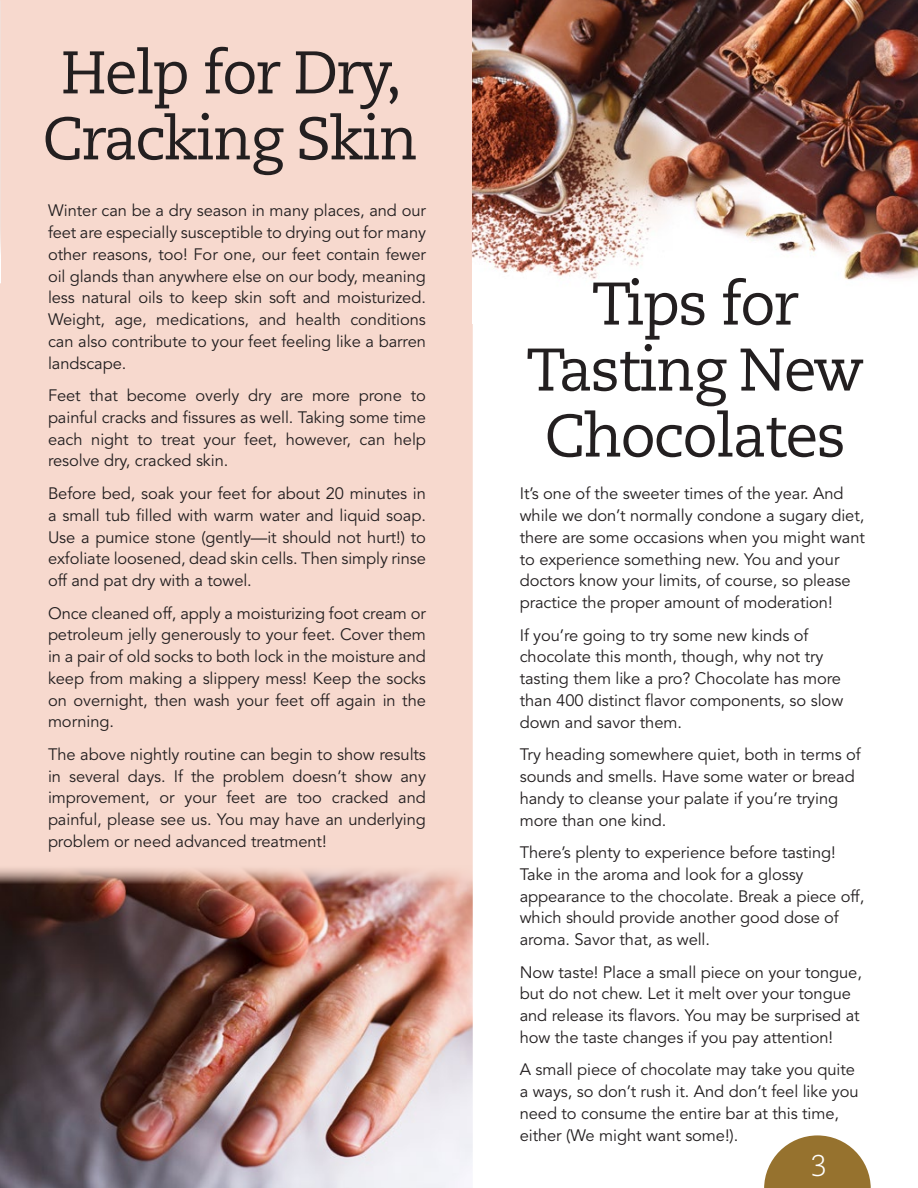
<style>
.page{position:relative;width:918px;height:1188px;background:#fff}
.page>*{position:absolute;margin:0;border:0;box-sizing:border-box;transform-origin:0 0}
.t1{font:60px/66px "Caecilia LT Std";letter-spacing:-.03em;color:#231f20;text-align:center}
.t2{font:300 30px "Caecilia LT Std";color:#fff}
.t3{font:16.5px/21.8px "Avenir LT Std";letter-spacing:-.005em;color:#231f20}
</style>
<div class="page">
<div style="left:0;top:0;width:473px;height:1188px;background:#f7d9ce"></div>
<img style="left:1px;top:868px;width:471px;height:320px">
<div style="left:472px;top:0;width:446px;height:1188px;background:#fff"></div>
<img style="left:472px;top:0;width:446px;height:280px">
<svg style="left:0;top:1045px;width:1px;height:143px"></svg>
<img style="left:0;top:868px;width:1px;height:177px">
<svg style="left:764px;top:1135px;width:107px;height:53px"></svg>
<hr style="left:0;top:222px;width:1px;height:61px;background:#fff">
<p class="t1" style="left:43px;top:41px;width:377px">Help for Dry,<br>Cracking Skin</p>
<p class="t3" style="left:48px;top:200px;width:380px;text-align:justify">Winter can be a dry season in many places, and our feet are especially susceptible to drying out for many other reasons, too! For one, our feet contain fewer oil glands than anywhere else on our body, meaning less natural oils to keep skin soft and moisturized.<br>Weight, age, medications, and health conditions can also contribute to your feet feeling like a barren landscape.</p>
<p class="t3" style="left:48px;top:385px;width:380px;text-align:justify">Feet that become overly dry are more prone to painful cracks and fissures as well. Taking some time each night to treat your feet, however, can help resolve dry, cracked skin.</p>
<p class="t3" style="left:48px;top:483px;width:380px;text-align:justify">Before bed, soak your feet for about 20 minutes in a small tub filled with warm water and liquid soap.<br>Use a pumice stone (gently—it should not hurt!) to exfoliate loosened, dead skin cells. Then simply rinse off and pat dry with a towel.</p>
<p class="t3" style="left:48px;top:603px;width:380px;text-align:justify">Once cleaned off, apply a moisturizing foot cream or petroleum jelly generously to your feet. Cover them in a pair of old socks to both lock in the moisture and keep from making a slippery mess! Keep the socks on overnight, then wash your feet off again in the morning.</p>
<p class="t3" style="left:48px;top:744px;width:380px;text-align:justify">The above nightly routine can begin to show results in several days. If the problem doesn’t show any improvement, or your feet are too cracked and painful, please see us. You may have an underlying problem or need advanced treatment!</p>
<p class="t1" style="left:526px;top:272px;width:339px">Tips for<br>Tasting New<br>Chocolates</p>
<p class="t3" style="left:520px;top:483px;width:347px">It’s one of the sweeter times of the year. And while we don’t normally condone a sugary diet, there are some occasions when you might want to experience something new. You and your doctors know your limits, of course, so please practice the proper amount of moderation!</p>
<p class="t3" style="left:520px;top:625px;width:325px">If you’re going to try some new kinds of chocolate this month, though, why not try tasting them like a pro? Chocolate has more than 400 distinct flavor components, so slow down and savor them.</p>
<p class="t3" style="left:520px;top:744px;width:343px">Try heading somewhere quiet, both in terms of sounds and smells. Have some water or bread handy to cleanse your palate if you’re trying more than one kind.</p>
<p class="t3" style="left:520px;top:842px;width:346px">There’s plenty to experience before tasting!<br>Take in the aroma and look for a glossy appearance to the chocolate. Break a piece off, which should provide another good dose of aroma. Savor that, as well.</p>
<p class="t3" style="left:520px;top:962px;width:344px">Now taste! Place a small piece on your tongue, but do not chew. Let it melt over your tongue and release its flavors. You may be surprised at how the taste changes if you pay attention!</p>
<p class="t3" style="left:520px;top:1059px;width:340px">A small piece of chocolate may take you quite a ways, so don’t rush it. And don’t feel like you need to consume the entire bar at this time, either (We might want some!).</p>
<p class="t2" style="left:811px;top:1149px;width:18px">3</p>
</div>
